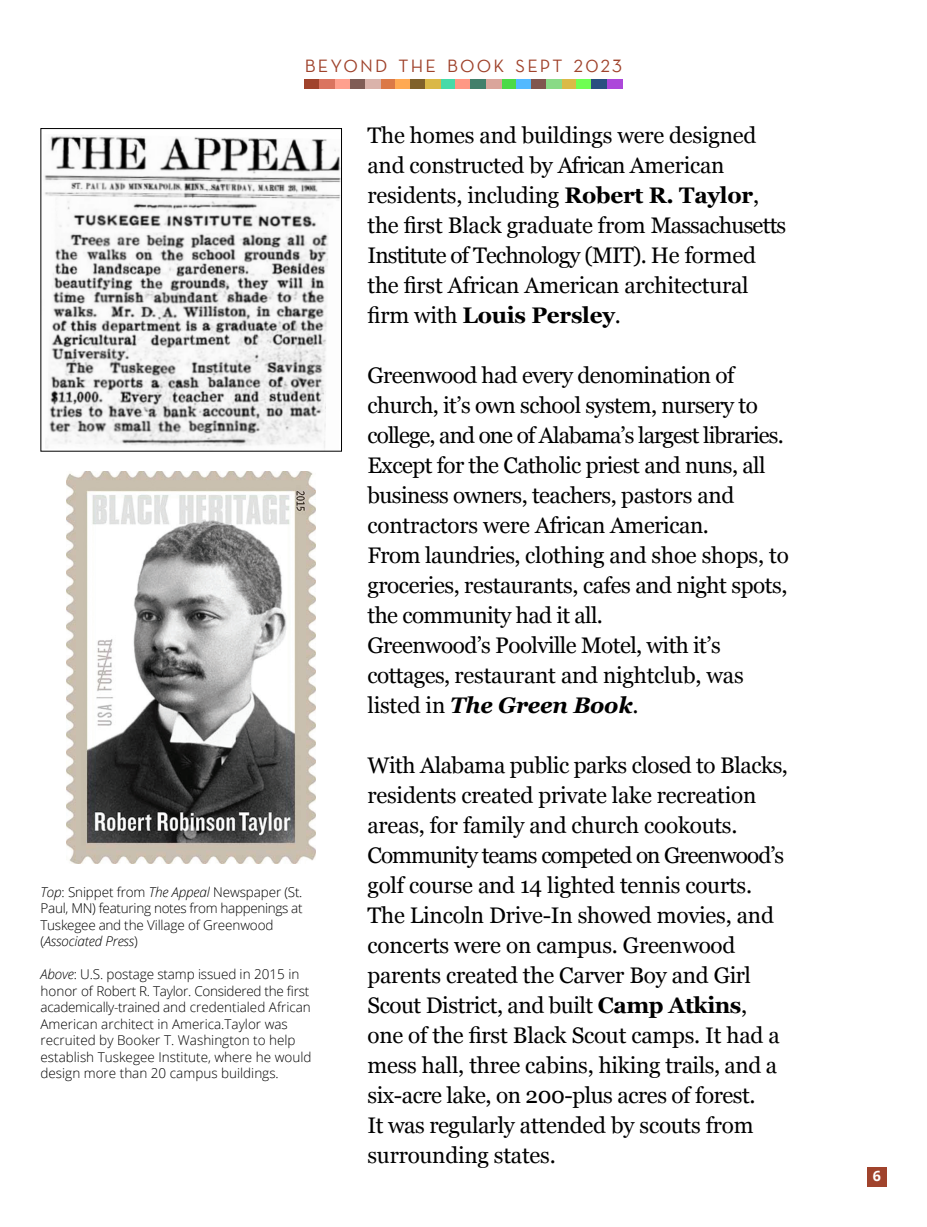
<style>
.page{position:relative;width:927px;height:1227px;background:#fff}
.page>*{position:absolute;margin:0;border:0;box-sizing:border-box;transform-origin:0 0}
.t1{font:22.5px/30px "Georgia";letter-spacing:-.01em;color:#000}
.t2{font:18px "Neutraface Text TT";letter-spacing:.12em;color:#9f422b}
.t3{font:700 14.25px "Open Sans";color:#fff}
.t4{font:300 13.5px/16.5px "Open Sans";color:#000;text-align:justify}
.t5{font:italic 300 13.5px "Open Sans";letter-spacing:-.01em;color:#000}
.s1{color:#a0432c}
.s2{font-style:italic}
.s3{font-style:normal}
.s4{font-weight:700}
.s5{font-weight:700;font-style:italic}
</style>
<div class="page">
<div style="left:867px;top:1167px;width:19px;height:19px;background:#a0432c"></div>
<div style="left:305px;top:79px;width:15px;height:9px;background:#a0432c"></div>
<div style="left:320px;top:79px;width:15px;height:9px;background:#da7460"></div>
<div style="left:380px;top:79px;width:15px;height:9px;background:#db7947"></div>
<div style="left:441px;top:79px;width:15px;height:9px;background:#47daa8"></div>
<div style="left:501px;top:79px;width:15px;height:9px;background:#4cda47"></div>
<div style="left:562px;top:79px;width:15px;height:9px;background:#daba47"></div>
<div style="left:335px;top:79px;width:15px;height:9px;background:#ffa08e"></div>
<div style="left:395px;top:79px;width:16px;height:9px;background:#ffa953"></div>
<div style="left:456px;top:79px;width:15px;height:9px;background:#ff9884"></div>
<div style="left:516px;top:79px;width:15px;height:9px;background:#53b9ff"></div>
<div style="left:577px;top:79px;width:15px;height:9px;background:#6fff53"></div>
<div style="left:350px;top:79px;width:15px;height:9px;background:#805d56"></div>
<div style="left:411px;top:79px;width:15px;height:9px;background:#80612a"></div>
<div style="left:471px;top:79px;width:15px;height:9px;background:#42806b"></div>
<div style="left:531px;top:79px;width:16px;height:9px;background:#80564f"></div>
<div style="left:592px;top:79px;width:15px;height:9px;background:#2a5080"></div>
<div style="left:365px;top:79px;width:15px;height:9px;background:#dab3ab"></div>
<div style="left:426px;top:79px;width:15px;height:9px;background:#dab847"></div>
<div style="left:486px;top:79px;width:15px;height:9px;background:#daa59b"></div>
<div style="left:547px;top:79px;width:15px;height:9px;background:#89da86"></div>
<div style="left:607px;top:79px;width:15px;height:9px;background:#ac47da"></div>
<img style="left:67px;top:471px;width:249px;height:392px">
<img style="left:44px;top:135px;width:296px;height:313px">
<div style="left:41px;top:128px;width:301px;height:324px;border:1px solid #000"></div>
<p class="t2" style="left:305px;top:54px;width:319px">BEYOND THE BOOK <span class="s1">SEPT</span> 2023</p>
<p class="t4" style="left:40px;top:883px;width:264px"><span class="s2">Top</span>: Snippet from <span class="s2">The Appeal</span> Newspaper (St.<br>Paul, MN) featuring notes from happenings at Tuskegee and the Village of Greenwood</p>
<p class="t5" style="left:40px;top:932px;width:99px"><span class="s3">(</span>Associated Press<span class="s3">)</span></p>
<p class="t4" style="left:40px;top:966px;width:272px;text-align:left"><span class="s2">Above</span>: U.S. postage stamp issued in 2015 in honor of Robert R. Taylor. Considered the first academically-trained and credentialed African American architect in America.Taylor was recruited by Booker T. Washington to help establish Tuskegee Institute, where he would design more than 20 campus buildings.</p>
<p class="t1" style="left:368px;top:119px;width:420px">The homes and buildings were designed and constructed by African American residents, including <span class="s4">Robert R. Taylor</span>, the first Black graduate from Massachusetts Institute of Technology (MIT). He formed the first African American architectural firm with <span class="s4">Louis Persley</span>.</p>
<p class="t1" style="left:368px;top:359px;width:423px">Greenwood had every denomination of church, it’s own school system, nursery to college, and one of Alabama’s largest libraries.<br>Except for the Catholic priest and nuns, all business owners, teachers, pastors and contractors were African American.<br>From laundries, clothing and shoe shops, to groceries, restaurants, cafes and night spots, the community had it all.<br>Greenwood’s Poolville Motel, with it’s cottages, restaurant and nightclub, was listed in <span class="s5">The Green Book</span>.</p>
<p class="t1" style="left:368px;top:749px;width:422px">With Alabama public parks closed to Blacks, residents created private lake recreation areas, for family and church cookouts.<br>Community teams competed on Greenwood’s golf course and 14 lighted tennis courts.<br>The Lincoln Drive-In showed movies, and concerts were on campus. Greenwood parents created the Carver Boy and Girl Scout District, and built <span class="s4">Camp Atkins</span>, one of the first Black Scout camps. It had a mess hall, three cabins, hiking trails, and a six-acre lake, on 200-plus acres of forest.<br>It was regularly attended by scouts from surrounding states.</p>
<p class="t3" style="left:873px;top:1166px;width:10px">6</p>
</div>
